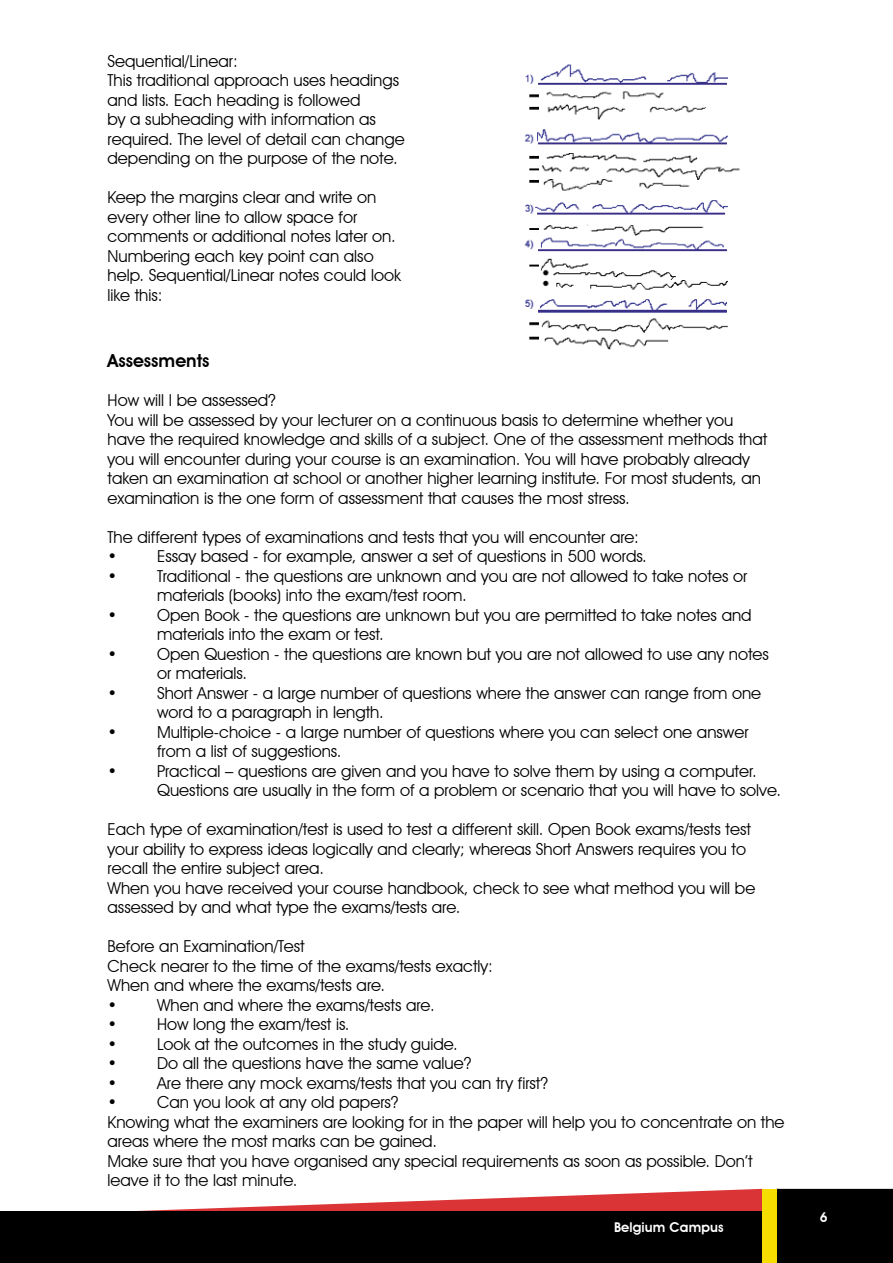
<style>
.page{position:relative;width:893px;height:1263px;background:#fff}
.page>*{position:absolute;margin:0;border:0;box-sizing:border-box;transform-origin:0 0}
.t1{font:600 18px "Avant Garde IT Cby BT";color:#000}
.t2{font:16.5px/19.5px "Avant Garde IT Cby BT";color:#000}
.t3{font:600 13.5px "Avant Garde IT Cby BT";letter-spacing:.01em;color:#fff}
</style>
<div class="page">
<svg style="left:0;top:1189px;width:762px;height:23px"></svg>
<div style="left:0;top:1212px;width:762px;height:51px;background:#000"></div>
<div style="left:777px;top:1189px;width:116px;height:74px;background:#000"></div>
<div style="left:762px;top:1189px;width:15px;height:74px;background:#f7dc00"></div>
<img style="left:524px;top:64px;width:216px;height:286px">
<p class="t2" style="left:108px;top:51px;width:299px">Sequential/Linear:<br>This traditional approach uses headings and lists. Each heading is followed<br>by a subheading with information as required. The level of detail can change depending on the purpose of the note.</p>
<p class="t2" style="left:108px;top:187px;width:295px">Keep the margins clear and write on every other line to allow space for comments or additional notes later on.<br>Numbering each key point can also help. Sequential/Linear notes could look like this:</p>
<p class="t1" style="left:108px;top:350px;width:103px">Assessments</p>
<p class="t2" style="left:108px;top:390px;width:661px">How will I be assessed?<br>You will be assessed by your lecturer on a continuous basis to determine whether you have the required knowledge and skills of a subject. One of the assessment methods that you will encounter during your course is an examination. You will have probably already taken an examination at school or another higher learning institute. For most students, an examination is the one form of assessment that causes the most stress.</p>
<p class="t2" style="left:108px;top:527px;width:533px">The different types of examinations and tests that you will encounter are: •</p>
<p class="t2" style="left:157px;top:546px;width:491px">Essay based - for example, answer a set of questions in 500 words.</p>
<p class="t2" style="left:108px;top:566px;width:11px">•</p>
<p class="t2" style="left:157px;top:566px;width:592px">Traditional - the questions are unknown and you are not allowed to take notes or materials (books) into the exam/test room.</p>
<p class="t2" style="left:108px;top:605px;width:11px">•</p>
<p class="t2" style="left:157px;top:605px;width:596px">Open Book - the questions are unknown but you are permitted to take notes and materials into the exam or test.</p>
<p class="t2" style="left:108px;top:644px;width:11px">•</p>
<p class="t2" style="left:157px;top:644px;width:613px">Open Question - the questions are known but you are not allowed to use any notes or materials.</p>
<p class="t2" style="left:108px;top:683px;width:11px">•</p>
<p class="t2" style="left:157px;top:683px;width:606px">Short Answer - a large number of questions where the answer can range from one word to a paragraph in length.</p>
<p class="t2" style="left:108px;top:722px;width:11px">•</p>
<p class="t2" style="left:157px;top:722px;width:593px">Multiple-choice - a large number of questions where you can select one answer from a list of suggestions.</p>
<p class="t2" style="left:108px;top:761px;width:11px">•</p>
<p class="t2" style="left:157px;top:761px;width:626px">Practical – questions are given and you have to solve them by using a computer.<br>Questions are usually in the form of a problem or scenario that you will have to solve.</p>
<p class="t2" style="left:108px;top:819px;width:649px">Each type of examination/test is used to test a different skill. Open Book exams/tests test your ability to express ideas logically and clearly; whereas Short Answers requires you to recall the entire subject area.<br>When you have received your course handbook, check to see what method you will be assessed by and what type the exams/tests are.</p>
<p class="t2" style="left:108px;top:936px;width:387px">Before an Examination/Test<br>Check nearer to the time of the exams/tests exactly:<br>When and where the exams/tests are.<br>•</p>
<p class="t2" style="left:157px;top:995px;width:279px">When and where the exams/tests are.</p>
<p class="t2" style="left:108px;top:1014px;width:11px">•</p>
<p class="t2" style="left:157px;top:1014px;width:194px">How long the exam/test is.</p>
<p class="t2" style="left:108px;top:1034px;width:11px">•</p>
<p class="t2" style="left:157px;top:1034px;width:302px">Look at the outcomes in the study guide.</p>
<p class="t2" style="left:108px;top:1053px;width:11px">•</p>
<p class="t2" style="left:157px;top:1053px;width:316px">Do all the questions have the same value?</p>
<p class="t2" style="left:108px;top:1073px;width:11px">•</p>
<p class="t2" style="left:157px;top:1073px;width:392px">Are there any mock exams/tests that you can try first?</p>
<p class="t2" style="left:108px;top:1092px;width:11px">•</p>
<p class="t2" style="left:108px;top:1092px;width:678px;text-indent:50px">Can you look at any old papers?<br>Knowing what the examiners are looking for in the paper will help you to concentrate on the areas where the most marks can be gained.<br>Make sure that you have organised any special requirements as soon as possible. Don’t leave it to the last minute.</p>
<p class="t3" style="left:614px;top:1219px;width:111px">Belgium Campus</p>
<p class="t3" style="left:820px;top:1209px;width:9px">6</p>
</div>
